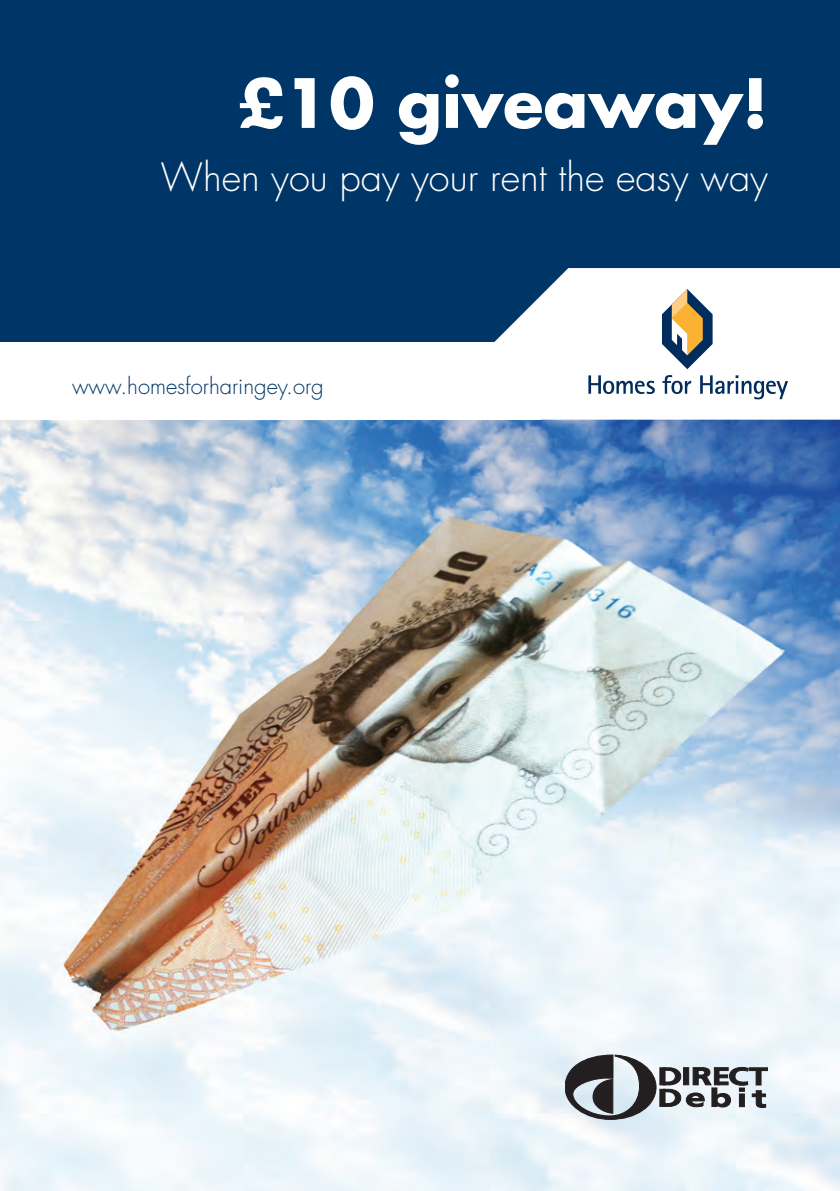
<style>
.page{position:relative;width:840px;height:1191px;background:#fff}
.page>*{position:absolute;margin:0;border:0;box-sizing:border-box;transform-origin:0 0}
.t1{font:700 66px "Futura Std";color:#fff}
.t2{font:300 38px "Futura Std";color:#fff}
.t3{font:300 22px "Futura Std";color:#003667}
</style>
<div class="page">
<img style="left:0;top:420px;width:839px;height:771px">
<div style="left:0;top:0;width:839px;height:342px;background:#003667"></div>
<svg style="left:494px;top:268px;width:345px;height:152px;fill:#fff"></svg>
<svg style="left:588px;top:375px;width:66px;height:19px"></svg>
<svg style="left:662px;top:375px;width:28px;height:19px"></svg>
<svg style="left:699px;top:375px;width:88px;height:24px"></svg>
<div style="left:0;top:344px;width:540px;height:76px;background:#fff"></div>
<svg style="left:661px;top:289px;width:51px;height:80px"></svg>
<svg style="left:564px;top:1055px;width:91px;height:64px;background:#81858a"></svg>
<div style="left:659px;top:1067px;width:5px;height:18px;background:#231f20"></div>
<div style="left:659px;top:1067px;width:5px;height:18px;border:1px solid #231f20"></div>
<div style="left:659px;top:1089px;width:5px;height:17px;background:#231f20"></div>
<div style="left:659px;top:1089px;width:5px;height:17px;border:1px solid #231f20"></div>
<svg style="left:662px;top:1066px;width:105px;height:42px;background:#8d9094"></svg>
<h1 class="t1" style="left:238px;top:59px;width:530px">£10 giveaway!</h1>
<p class="t2" style="left:161px;top:154px;width:608px">When you pay your rent the easy way</p>
<p class="t3" style="left:72px;top:372px;width:253px">www.homesforharingey.org</p>
</div>
